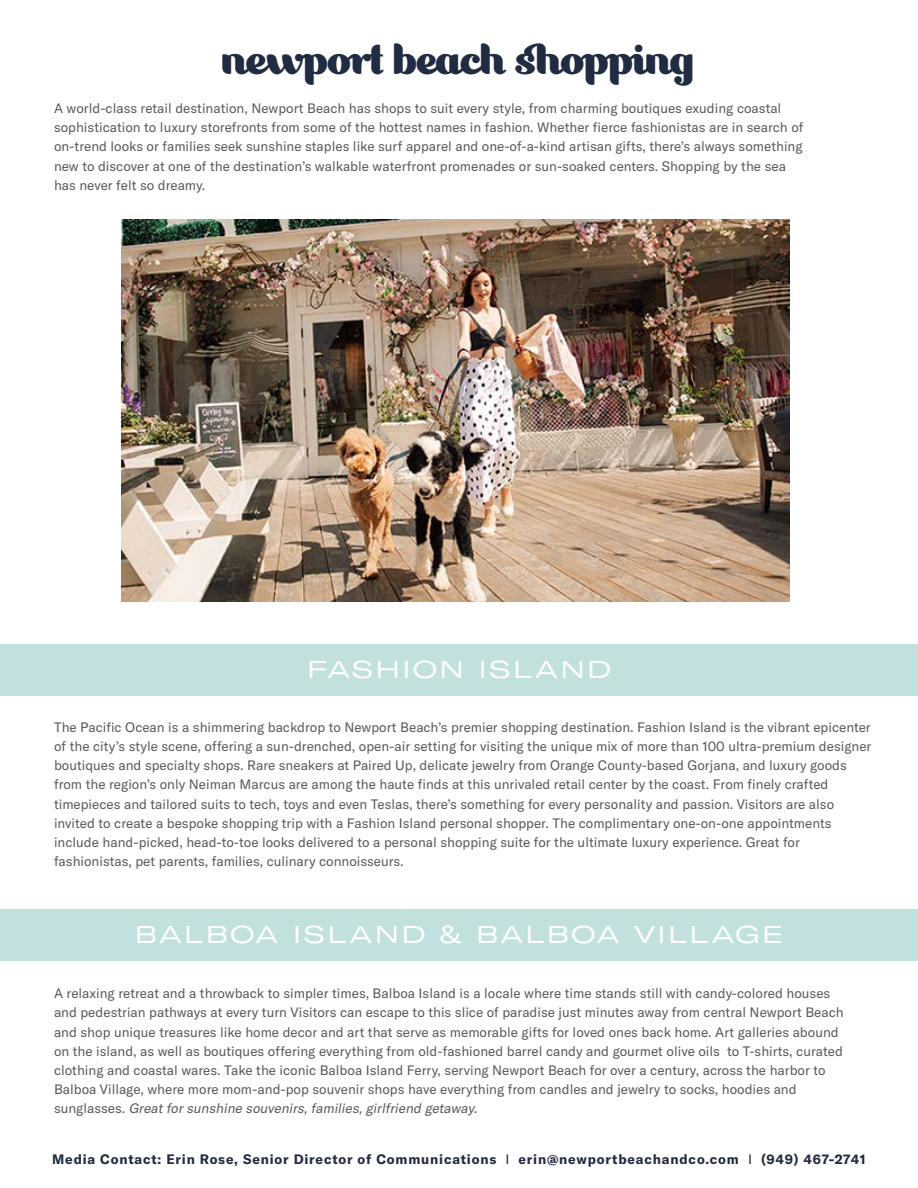
<style>
.page{position:relative;width:918px;height:1188px;background:#fff}
.page>*{position:absolute;margin:0;border:0;box-sizing:border-box;transform-origin:0 0}
.t1{font:42px "Maille";letter-spacing:-.02em;color:#202c42}
.t2{font:expanded 24px "GT America";letter-spacing:.1em;color:#fff}
.t3{font:13.5px/19.2px "GT America";color:#57585a}
.t4{font:700 13.5px "GT America";letter-spacing:.06em;color:#202c42}
.s1{font-style:italic}
.s2{font-weight:400}
</style>
<div class="page">
<div style="left:0;top:644px;width:918px;height:52px;background:#c2e1de"></div>
<div style="left:0;top:909px;width:918px;height:52px;background:#c2e1de"></div>
<img style="left:121px;top:219px;width:668px;height:383px">
<p class="t1" style="left:223px;top:33px;width:474px">newport beach shopping</p>
<p class="t3" style="left:54px;top:99px;width:751px">A world-class retail destination, Newport Beach has shops to suit every style, from charming boutiques exuding coastal sophistication to luxury storefronts from some of the hottest names in fashion. Whether fierce fashionistas are in search of on-trend looks or families seek sunshine staples like surf apparel and one-of-a-kind artisan gifts, there’s always something new to discover at one of the destination’s walkable waterfront promenades or sun-soaked centers. Shopping by the sea has never felt so dreamy.</p>
<p class="t2" style="left:307px;top:655px;width:305px">FASHION ISLAND</p>
<p class="t3" style="left:54px;top:717px;width:819px">The Pacific Ocean is a shimmering backdrop to Newport Beach’s premier shopping destination. Fashion Island is the vibrant epicenter of the city’s style scene, offering a sun-drenched, open-air setting for visiting the unique mix of more than 100 ultra-premium designer boutiques and specialty shops. Rare sneakers at Paired Up, delicate jewelry from Orange County-based Gorjana, and luxury goods from the region’s only Neiman Marcus are among the haute finds at this unrivaled retail center by the coast. From finely crafted timepieces and tailored suits to tech, toys and even Teslas, there’s something for every personality and passion. Visitors are also invited to create a bespoke shopping trip with a Fashion Island personal shopper. The complimentary one-on-one appointments include hand-picked, head-to-toe looks delivered to a personal shopping suite for the ultimate luxury experience. Great for fashionistas, pet parents, families, culinary connoisseurs.</p>
<p class="t2" style="left:135px;top:920px;width:650px">BALBOA ISLAND &amp; BALBOA VILLAGE</p>
<p class="t3" style="left:54px;top:984px;width:791px">A relaxing retreat and a throwback to simpler times, Balboa Island is a locale where time stands still with candy-colored houses and pedestrian pathways at every turn Visitors can escape to this slice of paradise just minutes away from central Newport Beach and shop unique treasures like home decor and art that serve as memorable gifts for loved ones back home. Art galleries abound on the island, as well as boutiques offering everything from old-fashioned barrel candy and gourmet olive oils to T-shirts, curated clothing and coastal wares. Take the iconic Balboa Island Ferry, serving Newport Beach for over a century, across the harbor to Balboa Village, where more mom-and-pop souvenir shops have everything from candles and jewelry to socks, hoodies and<br>s u n g l a s s e s . <span class="s1">Greatforsunshine souvenirs,families,girlfriend getaway.</span></p>
<p class="t4" style="left:52px;top:1150px;width:815px">Media Contact: Erin Rose, Senior Director of Communications <span class="s2">I</span> erin@newportbeachandco.com <span class="s2">I</span> (949) 467-2741</p>
</div>
